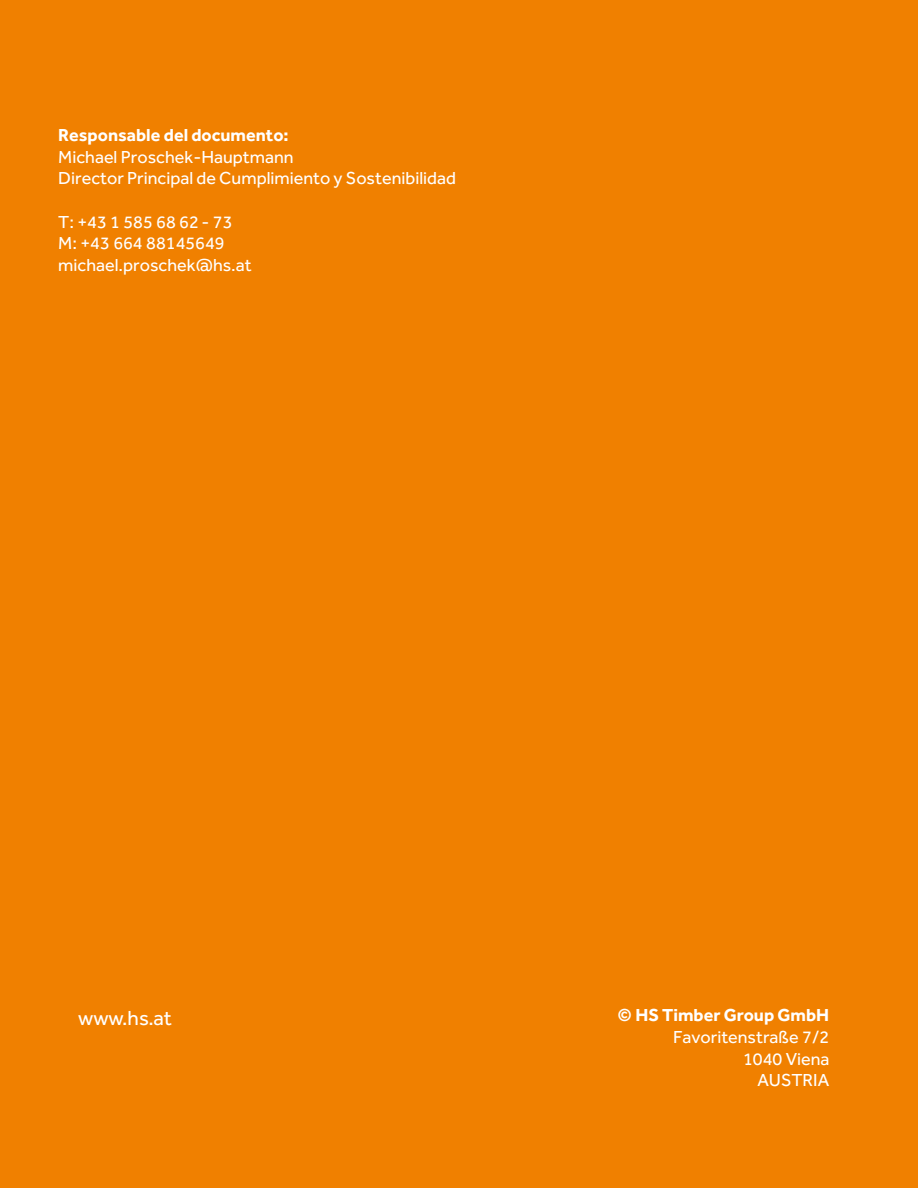
<style>
.page{position:relative;width:918px;height:1188px;background:#f08000}
.page>*{position:absolute;margin:0;border:0;box-sizing:border-box;transform-origin:0 0}
.t1{font:21px "Effra";letter-spacing:-.005em;color:#fff}
.t2{font:18px "Effra";color:#fff}
.t3{font:700 18px "Effra";color:#fff}
</style>
<div class="page">
<p class="t3" style="left:58px;top:129px;width:232px">Responsable del documento:</p>
<p class="t2" style="left:58px;top:151px;width:237px">Michael Proschek-Hauptmann</p>
<p class="t2" style="left:58px;top:172px;width:399px">Director Principal de Cumplimiento y Sostenibilidad</p>
<p class="t2" style="left:58px;top:216px;width:176px">T: +43 1 585 68 62 - 73</p>
<p class="t2" style="left:58px;top:237px;width:168px">M: +43 664 88145649</p>
<p class="t2" style="left:58px;top:259px;width:195px">michael.proschek@hs.at</p>
<p class="t1" style="left:78px;top:1011px;width:95px">www.hs.at</p>
<p class="t3" style="left:618px;top:1009px;width:213px">© HS Timber Group GmbH</p>
<p class="t2" style="left:673px;top:1031px;width:158px">Favoritenstraße 7/2</p>
<p class="t2" style="left:743px;top:1053px;width:88px">1040 Viena</p>
<p class="t2" style="left:757px;top:1074px;width:73px">AUSTRIA</p>
</div>
